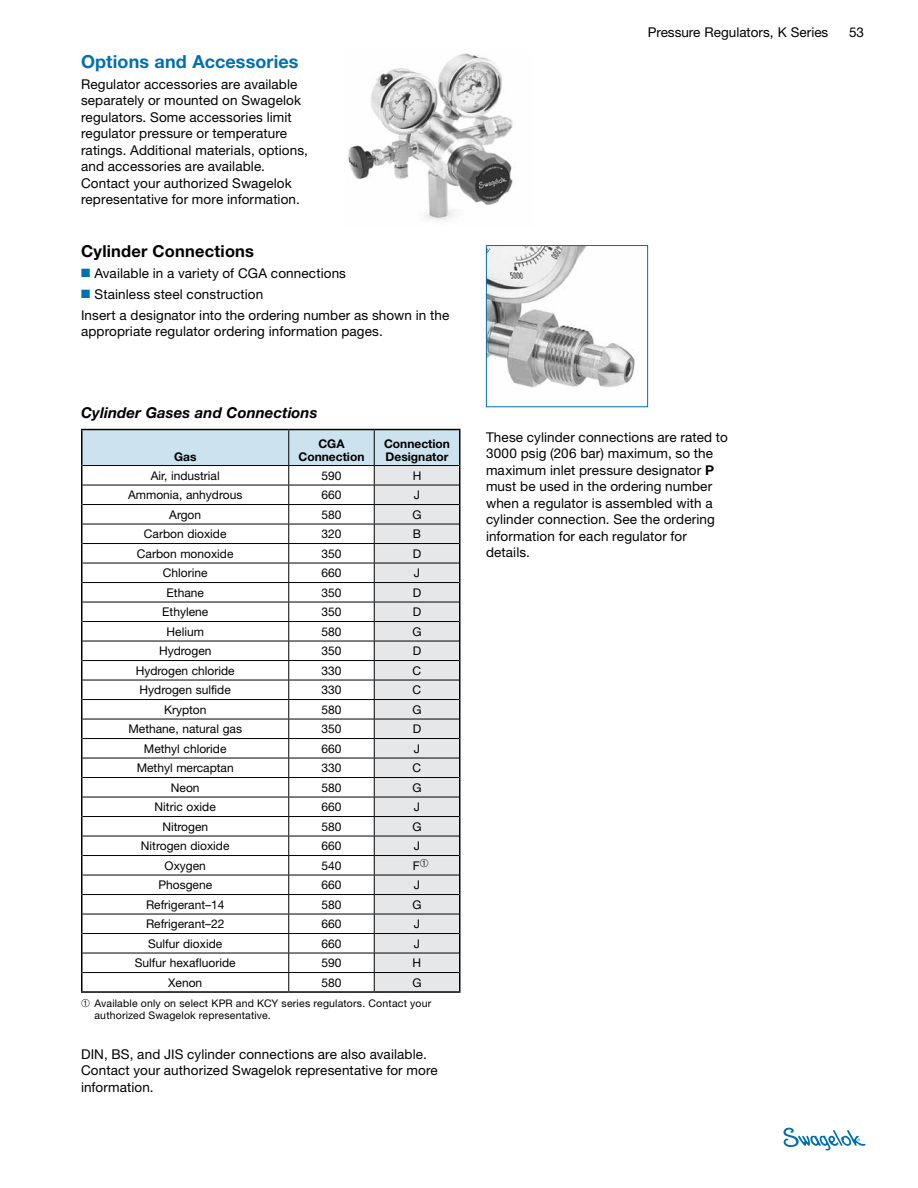
<style>
.page{position:relative;width:918px;height:1188px;background:#fff}
.page>*{position:absolute;margin:0;border:0;box-sizing:border-box;transform-origin:0 0}
.t1{font:700 18px "Helvetica Neue LT Std";letter-spacing:.005em;color:#0070af}
.t2{font:700 16.5px "Helvetica Neue LT Std";letter-spacing:.01em;color:#000}
.t3{font:italic 700 15px "Helvetica Neue LT Std";letter-spacing:.005em;color:#000}
.t4{font:13.5px/16.5px "Helvetica Neue LT Std";letter-spacing:.01em;color:#000}
.t5{font:12px "Helvetica Neue LT Std";color:#000}
.t6{font:700 12px/13.5px "Helvetica Neue LT Std";color:#000;text-align:center}
.t7{font:10.5px/12px "Helvetica Neue LT Std";letter-spacing:.015em;color:#000}
.s1{color:#0070af}
.s2{font-weight:700}
</style>
<div class="page">
<svg style="left:783px;top:1128px;width:83px;height:22px"></svg>
<img style="left:488px;top:247px;width:147px;height:141px">
<div style="left:486px;top:245px;width:162px;height:162px;border:1px solid #0070af"></div>
<img style="left:348px;top:53px;width:165px;height:167px">
<hr style="left:81px;top:429px;width:208px;height:1px;background:#000">
<hr style="left:289px;top:429px;width:85px;height:1px;background:#000">
<hr style="left:374px;top:429px;width:86px;height:1px;background:#000">
<hr style="left:81px;top:991px;width:208px;height:2px;background:#000">
<hr style="left:289px;top:991px;width:85px;height:2px;background:#000">
<hr style="left:374px;top:991px;width:86px;height:2px;background:#000">
<svg style="left:81px;top:430px;width:379px;height:561px"></svg>
<p class="t1" style="left:81px;top:50px;width:219px">Options and Accessories</p>
<p class="t4" style="left:81px;top:75px;width:229px">Regulator accessories are available separately or mounted on Swagelok regulators. Some accessories limit regulator pressure or temperature ratings. Additional materials, options, and accessories are available.<br>Contact your authorized Swagelok representative for more information.</p>
<p class="t2" style="left:81px;top:241px;width:175px">Cylinder Connections</p>
<p class="t4" style="left:81px;top:265px;width:267px"><span class="s1">■</span> Available in a variety of CGA connections</p>
<p class="t4" style="left:81px;top:283px;width:370px;line-height:21px"><span class="s1">■</span> Stainless steel construction<br>Insert a designator into the ordering number as shown in the</p>
<p class="t4" style="left:81px;top:323px;width:303px">appropriate regulator ordering information pages.</p>
<p class="t3" style="left:81px;top:404px;width:238px">Cylinder Gases and Connections</p>
<p class="t6" style="left:174px;top:450px;width:24px">Gas</p>
<p class="t6" style="left:299px;top:436px;width:67px">CGA<br>Connection</p>
<p class="t6" style="left:384px;top:436px;width:67px;text-align:left">Connection<br>Designator</p>
<p class="t5" style="left:151px;top:468px;width:71px">Air, industrial</p>
<p class="t5" style="left:321px;top:468px;width:22px">590</p>
<p class="t5" style="left:413px;top:468px;width:10px">H</p>
<p class="t5" style="left:128px;top:488px;width:116px">Ammonia, anhydrous</p>
<p class="t5" style="left:321px;top:488px;width:22px">660</p>
<p class="t5" style="left:414px;top:488px;width:8px">J</p>
<p class="t5" style="left:169px;top:507px;width:33px">Argon</p>
<p class="t5" style="left:321px;top:507px;width:22px">580</p>
<p class="t5" style="left:412px;top:507px;width:11px">G</p>
<p class="t5" style="left:144px;top:527px;width:84px">Carbon dioxide</p>
<p class="t5" style="left:321px;top:527px;width:22px">320</p>
<p class="t5" style="left:413px;top:527px;width:10px">B</p>
<p class="t5" style="left:137px;top:546px;width:98px">Carbon monoxide</p>
<p class="t5" style="left:321px;top:546px;width:22px">350</p>
<p class="t5" style="left:413px;top:546px;width:10px">D</p>
<p class="t5" style="left:163px;top:566px;width:46px">Chlorine</p>
<p class="t5" style="left:321px;top:566px;width:22px">660</p>
<p class="t5" style="left:414px;top:566px;width:8px">J</p>
<p class="t5" style="left:167px;top:585px;width:39px">Ethane</p>
<p class="t5" style="left:321px;top:585px;width:22px">350</p>
<p class="t5" style="left:413px;top:585px;width:10px">D</p>
<p class="t5" style="left:162px;top:605px;width:48px">Ethylene</p>
<p class="t5" style="left:321px;top:605px;width:22px">350</p>
<p class="t5" style="left:413px;top:605px;width:10px">D</p>
<p class="t5" style="left:167px;top:624px;width:39px">Helium</p>
<p class="t5" style="left:321px;top:624px;width:22px">580</p>
<p class="t5" style="left:412px;top:624px;width:11px">G</p>
<p class="t5" style="left:159px;top:644px;width:54px">Hydrogen</p>
<p class="t5" style="left:321px;top:644px;width:22px">350</p>
<p class="t5" style="left:413px;top:644px;width:10px">D</p>
<p class="t5" style="left:136px;top:663px;width:101px">Hydrogen chloride</p>
<p class="t5" style="left:321px;top:663px;width:22px">330</p>
<p class="t5" style="left:413px;top:663px;width:10px">C</p>
<p class="t5" style="left:140px;top:683px;width:93px">Hydrogen sulfide</p>
<p class="t5" style="left:321px;top:683px;width:22px">330</p>
<p class="t5" style="left:413px;top:683px;width:10px">C</p>
<p class="t5" style="left:164px;top:702px;width:44px">Krypton</p>
<p class="t5" style="left:321px;top:702px;width:22px">580</p>
<p class="t5" style="left:412px;top:702px;width:11px">G</p>
<p class="t5" style="left:128px;top:722px;width:115px">Methane, natural gas</p>
<p class="t5" style="left:321px;top:722px;width:22px">350</p>
<p class="t5" style="left:413px;top:722px;width:10px">D</p>
<p class="t5" style="left:144px;top:741px;width:84px">Methyl chloride</p>
<p class="t5" style="left:321px;top:741px;width:22px">660</p>
<p class="t5" style="left:414px;top:741px;width:8px">J</p>
<p class="t5" style="left:137px;top:761px;width:99px">Methyl mercaptan</p>
<p class="t5" style="left:321px;top:761px;width:22px">330</p>
<p class="t5" style="left:413px;top:761px;width:10px">C</p>
<p class="t5" style="left:171px;top:780px;width:30px">Neon</p>
<p class="t5" style="left:321px;top:780px;width:22px">580</p>
<p class="t5" style="left:412px;top:780px;width:11px">G</p>
<p class="t5" style="left:155px;top:800px;width:63px">Nitric oxide</p>
<p class="t5" style="left:321px;top:800px;width:22px">660</p>
<p class="t5" style="left:414px;top:800px;width:8px">J</p>
<p class="t5" style="left:162px;top:819px;width:47px">Nitrogen</p>
<p class="t5" style="left:321px;top:819px;width:22px">580</p>
<p class="t5" style="left:412px;top:819px;width:11px">G</p>
<p class="t5" style="left:141px;top:839px;width:90px">Nitrogen dioxide</p>
<p class="t5" style="left:321px;top:839px;width:22px">660</p>
<p class="t5" style="left:414px;top:839px;width:8px">J</p>
<p class="t5" style="left:165px;top:858px;width:43px">Oxygen</p>
<p class="t5" style="left:321px;top:858px;width:22px">540</p>
<p class="t5" style="left:413px;top:858px;width:17px">F➀</p>
<p class="t5" style="left:158px;top:878px;width:55px">Phosgene</p>
<p class="t5" style="left:321px;top:878px;width:22px">660</p>
<p class="t5" style="left:414px;top:878px;width:8px">J</p>
<p class="t5" style="left:146px;top:897px;width:80px">Refrigerant–14</p>
<p class="t5" style="left:321px;top:897px;width:22px">580</p>
<p class="t5" style="left:412px;top:897px;width:11px">G</p>
<p class="t5" style="left:146px;top:917px;width:80px">Refrigerant–22</p>
<p class="t5" style="left:322px;top:917px;width:22px">660</p>
<p class="t5" style="left:414px;top:917px;width:8px">J</p>
<p class="t5" style="left:148px;top:936px;width:76px">Sulfur dioxide</p>
<p class="t5" style="left:321px;top:936px;width:22px">660</p>
<p class="t5" style="left:414px;top:936px;width:8px">J</p>
<p class="t5" style="left:135px;top:956px;width:102px">Sulfur hexafluoride</p>
<p class="t5" style="left:321px;top:956px;width:22px">590</p>
<p class="t5" style="left:413px;top:956px;width:10px">H</p>
<p class="t5" style="left:168px;top:975px;width:36px">Xenon</p>
<p class="t5" style="left:321px;top:975px;width:22px">580</p>
<p class="t5" style="left:412px;top:975px;width:11px">G</p>
<p class="t7" style="left:94px;top:997px;width:338px;text-indent:-13px">➀ Available only on select KPR and KCY series regulators. Contact your authorized Swagelok representative.</p>
<p class="t4" style="left:81px;top:1045px;width:358px">DIN, BS, and JIS cylinder connections are also available.<br>Contact your authorized Swagelok representative for more information.</p>
<p class="t4" style="left:648px;top:23px;width:182px">Pressure Regulators, K Series</p>
<p class="t4" style="left:849px;top:23px;width:17px">53</p>
<p class="t4" style="left:486px;top:429px;width:243px">These cylinder connections are rated to 3000 psig (206 bar) maximum, so the maximum inlet pressure designator <span class="s2">P </span>must be used in the ordering number when a regulator is assembled with a cylinder connection. See the ordering information for each regulator for details.</p>
</div>
